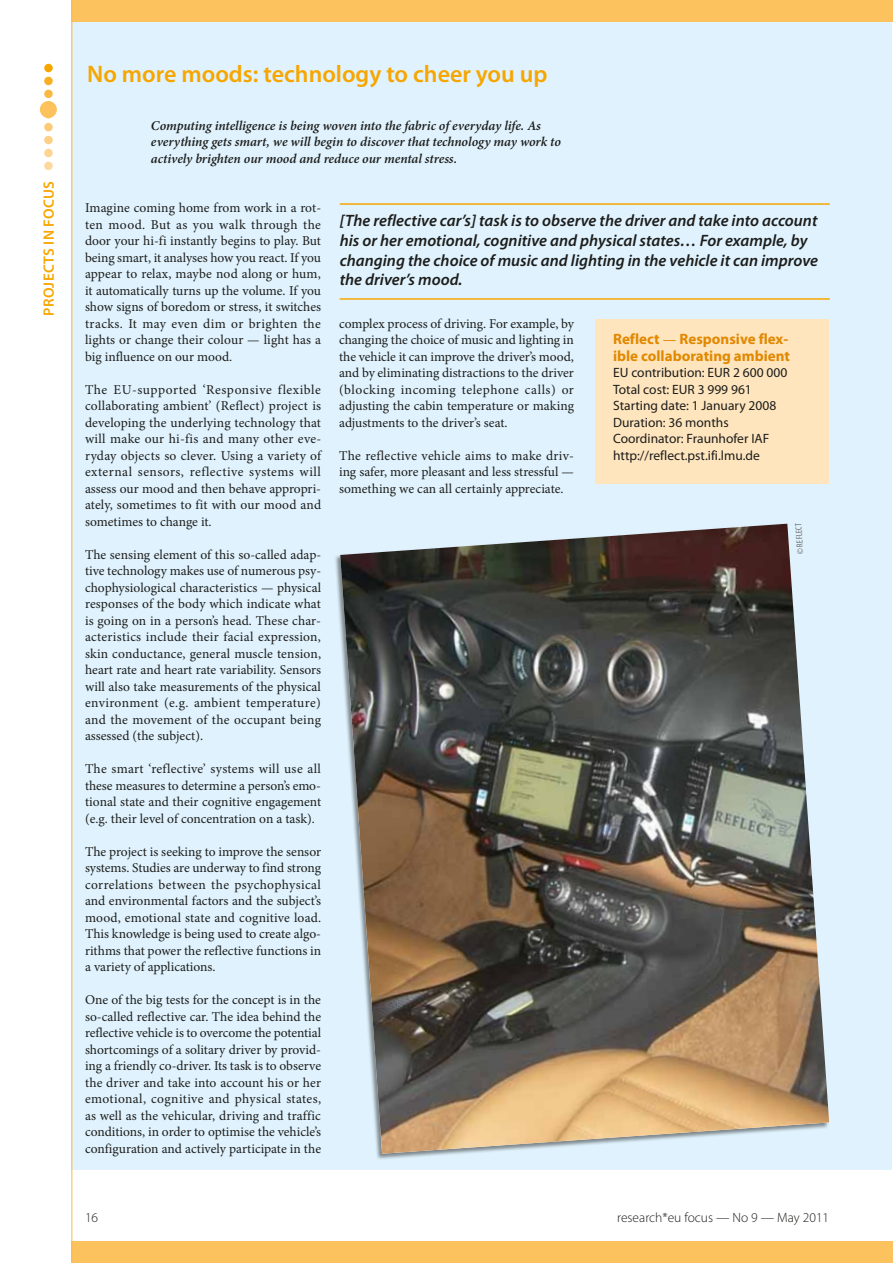
<style>
.page{position:relative;width:893px;height:1263px;background:#fff}
.page>*{position:absolute;margin:0;border:0;box-sizing:border-box;transform-origin:0 0}
.t1{font:600 24px "Myriad Pro";color:#f7a600}
.t2{font:italic 600 16.5px/19.8px "Myriad Pro";color:#1d1d1b}
.t3{font:700 15px/16.5px "Myriad Pro";color:#e18800}
.t4{font:600 15px "Myriad Pro";letter-spacing:.02em;color:#f7a600}
.t5{font:13.5px/16.5px "Minion Pro";color:#1d1d1b;text-align:justify}
.t6{font:italic 600 13.5px/16.5px "Minion Pro";letter-spacing:-.005em;color:#1d1d1b}
.t7{font:13.5px/16.5px "Myriad Pro";color:#1d1d1b}
.t8{font:300 13.5px "Myriad Pro";color:#1d1d1b}
.t9{font:condensed 9px "Myriad Pro";color:#706f6f}
.s1{font-family:"Minion Pro";font-weight:600;font-style:italic}
</style>
<div class="page">
<div style="left:71px;top:2px;width:821px;height:1167px;background:#dff2fd"></div>
<div style="left:595px;top:319px;width:234px;height:164px;background:#fee5be"></div>
<hr style="left:340px;top:203px;width:490px;height:2px;background:#f7a600">
<hr style="left:340px;top:298px;width:490px;height:2px;background:#f7a600">
<div style="left:334px;top:523px;width:496px;height:637px;background:#1d1d1b;opacity:.5"></div>
<img style="left:340px;top:524px;width:489px;height:630px">
<div style="left:72px;top:0;width:821px;height:21px;background:#fbc25e"></div>
<div style="left:72px;top:1242px;width:821px;height:21px;background:#fbc25e"></div>
<hr style="left:71px;top:0;width:1px;height:1263px;background:#fab943">
<div style="left:44px;top:64px;width:9px;height:8px;background:#f7a600;border-radius:50%"></div>
<div style="left:44px;top:77px;width:9px;height:8px;background:#f9af22;border-radius:50%"></div>
<div style="left:44px;top:90px;width:9px;height:8px;background:#fab943;border-radius:50%"></div>
<div style="left:44px;top:123px;width:9px;height:8px;background:#fccb78;border-radius:50%"></div>
<div style="left:44px;top:136px;width:9px;height:8px;background:#fdd085;border-radius:50%"></div>
<div style="left:44px;top:149px;width:9px;height:8px;background:#fdd491;border-radius:50%"></div>
<div style="left:44px;top:162px;width:9px;height:8px;background:#fed89c;border-radius:50%"></div>
<div style="left:40px;top:101px;width:17px;height:17px;background:#fbc25e;border-radius:50%"></div>
<p class="t4" style="left:39px;top:316px;width:137px;rotate:-90deg">projects IN FOCUS</p>
<h1 class="t1" style="left:87px;top:58px;width:462px">No more moods: technology to cheer you up</h1>
<p class="t6" style="left:151px;top:117px;width:411px">Computing intelligence is being woven into the fabric of everyday life. As everything gets smart, we will begin to discover that technology may work to actively brighten our mood and reduce our mental stress.</p>
<p class="t5" style="left:85px;top:200px;width:238px">Imagine coming home from work in a rot&shy;ten mood. But as you walk through the door your hi-fi instantly begins to play. But being smart, it analyses how you react. If you appear to relax, maybe nod along or hum, it automatically turns up the volume. If you show signs of boredom or stress, it switches tracks. It may even dim or brighten the lights or change their colour — light has a big influence on our mood.</p>
<p class="t5" style="left:85px;top:381px;width:238px">The EU-supported ‘Responsive flexible collaborating ambient’ (Reflect) project is developing the underlying technology that will make our hi-fis and many other eve&shy;ryday objects so clever. Using a variety of external sensors, reflective systems will assess our mood and then behave appropri&shy;ately, sometimes to fit with our mood and sometimes to change it.</p>
<p class="t5" style="left:85px;top:546px;width:238px">The sensing element of this so-called adap&shy;tive technology makes use of numerous psy&shy;chophysiological characteristics — physical responses of the body which indicate what is going on in a person’s head. These char&shy;acteristics include their facial expression, skin conductance, general muscle tension, heart rate and heart rate variability. Sensors will also take measurements of the physical environment (e.g. ambient temperature) and the movement of the occupant being assessed (the subject).</p>
<p class="t5" style="left:85px;top:761px;width:238px">The smart ‘reflective’ systems will use all these measures to determine a person’s emo&shy;tional state and their cognitive engagement (e.g. their level of concentration on a task).</p>
<p class="t5" style="left:85px;top:843px;width:238px">The project is seeking to improve the sensor systems. Studies are underway to find strong correlations between the psychophysical and environmental factors and the subject’s mood, emotional state and cognitive load.<br>This knowledge is being used to create algo&shy;rithms that power the reflective functions in a variety of applications.</p>
<p class="t5" style="left:85px;top:992px;width:238px">One of the big tests for the concept is in the so-called reflective car. The idea behind the reflective vehicle is to overcome the potential shortcomings of a solitary driver by provid&shy;ing a friendly co-driver. Its task is to observe the driver and take into account his or her emotional, cognitive and physical states, as well as the vehicular, driving and traffic conditions, in order to optimise the vehicle’s configuration and actively participate in the</p>
<p class="t2" style="left:340px;top:210px;width:480px">[The reflective car’s] task is to observe the driver and take into account his or her emotional, cognitive and physical states… For example, by changing the choice of music and lighting in the vehicle it can improve the driver’s mood.</p>
<p class="t5" style="left:339px;top:315px;width:236px">complex process of driving. For example, by changing the choice of music and lighting in the vehicle it can improve the driver’s mood, and by eliminating distractions to the driver (blocking incoming telephone calls) or adjusting the cabin temperature or making adjustments to the driver’s seat.</p>
<p class="t5" style="left:339px;top:447px;width:236px">The reflective vehicle aims to make driv&shy;ing safer, more pleasant and less stressful — something we can all certainly appreciate.</p>
<p class="t3" style="left:613px;top:331px;width:178px">Reflect <span class="s1">—</span> Responsive flex&shy;ible collaborating ambient</p>
<p class="t7" style="left:613px;top:364px;width:176px">EU contribution: EUR 2 600 000<br>Total cost: EUR 3 999 961<br>Starting date: 1 January 2008<br>Duration: 36 months<br>Coordinator: Fraunhofer IAF http://reflect.pst.ifi.lmu.de</p>
<p class="t9" style="left:795px;top:555px;width:16px;rotate:-94deg">© Reflect</p>
<p class="t8" style="left:85px;top:1210px;width:15px">16</p>
<p class="t8" style="left:617px;top:1210px;width:213px">research*eu focus — No 9 — May 2011</p>
</div>
